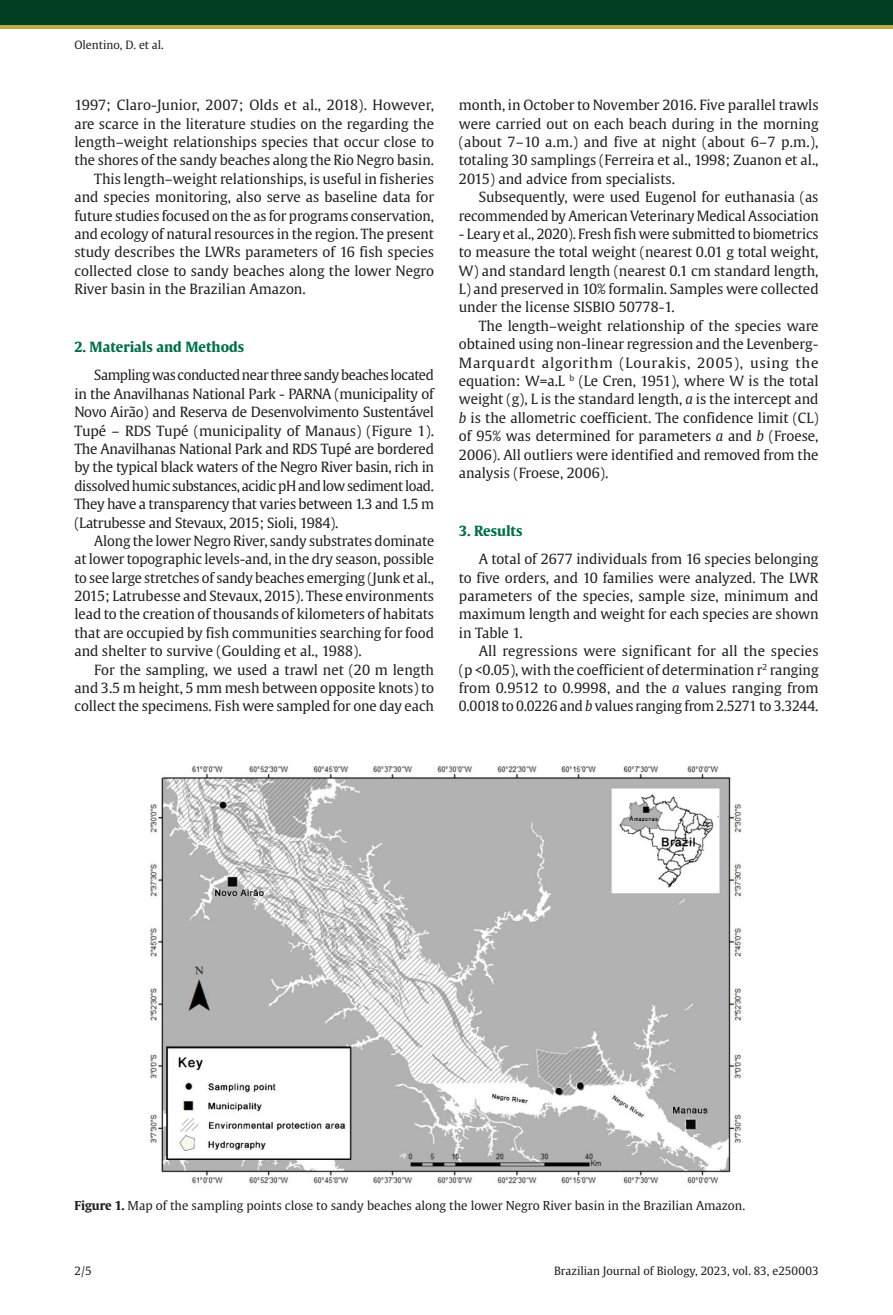
<style>
.page{position:relative;width:893px;height:1315px;background:#fff}
.page>*{position:absolute;margin:0;border:0;box-sizing:border-box;transform-origin:0 0}
.Paragraph{font:14px/18.4px "Gulliver";letter-spacing:-.005em;color:#231f20;text-align:justify}
.Heading1{font:700 14px "Gulliver";color:#016f45}
.FigureCaption{font:12.25px "Gulliver";color:#231f20}
.t1{font:11.38px "Gulliver";color:#231f20}
.s1{font-style:italic}
.s2{font-weight:700}
</style>
<div class="page">
<div style="left:0;top:12px;width:893px;height:17px;background:#beab3f"></div>
<div style="left:0;top:0;width:893px;height:25px;background:#003f22"></div>
<img style="left:149px;top:763px;width:594px;height:422px">
<p class="t1" style="left:74px;top:37px;width:91px">Olentino, D. et al.</p>
<p class="Paragraph" style="left:74px;top:96px;width:361px">1997; Claro-Junior, 2007; Olds et al., 2018). However, are scarce in the literature studies on the regarding the length–weight relationships species that occur close to the shores of the sandy beaches along the Rio Negro basin.</p>
<p class="Paragraph" style="left:74px;top:169px;width:361px;text-indent:20px">This length–weight relationships, is useful in fisheries and species monitoring, also serve as baseline data for future studies focused on the as for programs conservation, and ecology of natural resources in the region. The present study describes the LWRs parameters of 16 fish species collected close to sandy beaches along the lower Negro River basin in the Brazilian Amazon.</p>
<p class="Heading1" style="left:74px;top:338px;width:171px">2. Materials and Methods</p>
<p class="Paragraph" style="left:74px;top:366px;width:361px;text-indent:20px">Sampling was conducted near three sandy beaches located in the Anavilhanas National Park - PARNA (municipality of Novo Airão) and Reserva de Desenvolvimento Sustentável Tupé – RDS Tupé (municipality of Manaus) (Figure 1).<br>The Anavilhanas National Park and RDS Tupé are bordered by the typical black waters of the Negro River basin, rich in dissolved humic substances, acidic pH and low sediment load.<br>They have a transparency that varies between 1.3 and 1.5 m (Latrubesse and Stevaux, 2015; Sioli, 1984).</p>
<p class="Paragraph" style="left:74px;top:531px;width:361px;text-indent:20px">Along the lower Negro River, sandy substrates dominate at lower topographic levels-and, in the dry season, possible to see large stretches of sandy beaches emerging (Junk et al., 2015; Latrubesse and Stevaux, 2015). These environments lead to the creation of thousands of kilometers of habitats that are occupied by fish communities searching for food and shelter to survive (Goulding et al., 1988).</p>
<p class="Paragraph" style="left:74px;top:660px;width:361px;text-indent:20px">For the sampling, we used a trawl net (20 m length and 3.5 m height, 5 mm mesh between opposite knots) to collect the specimens. Fish were sampled for one day each</p>
<p class="Paragraph" style="left:459px;top:96px;width:361px">month, in October to November 2016. Five parallel trawls were carried out on each beach during in the morning (about 7–10 a.m.) and five at night (about 6–7 p.m.), totaling 30 samplings (Ferreira et al., 1998; Zuanon et al., 2015) and advice from specialists.</p>
<p class="Paragraph" style="left:459px;top:188px;width:361px;text-align:right">Subsequently, were used Eugenol for euthanasia (as recommended by American Veterinary Medical Association</p>
<p class="Paragraph" style="left:459px;top:225px;width:361px">- Leary et al., 2020). Fresh fish were submitted to biometrics to measure the total weight (nearest 0.01 g total weight, W) and standard length (nearest 0.1 cm standard length, L) and preserved in 10% formalin. Samples were collected under the license SISBIO 50778-1.</p>
<p class="Paragraph" style="left:459px;top:316px;width:361px;text-indent:20px">The length–weight relationship of the species ware obtained using non-linear regression and the Levenberg-Marquardt algorithm (Lourakis, 2005), using the equation: W=a.L <sup>b</sup> (Le Cren, 1951), where W is the total weight (g), L is the standard length, <span class="s1">a</span> is the intercept and <span class="s1">b</span> is the allometric coefficient. The confidence limit (CL) of 95% was determined for parameters <span class="s1">a</span> and <span class="s1">b</span> (Froese, 2006). All outliers were identified and removed from the analysis (Froese, 2006).</p>
<p class="Heading1" style="left:459px;top:522px;width:65px">3. Results</p>
<p class="Paragraph" style="left:459px;top:550px;width:361px;text-indent:20px">A total of 2677 individuals from 16 species belonging to five orders, and 10 families were analyzed. The LWR parameters of the species, sample size, minimum and maximum length and weight for each species are shown in Table 1.</p>
<p class="Paragraph" style="left:459px;top:642px;width:361px;text-indent:20px">All regressions were significant for all the species (p &lt;0.05), with the coefficient of determination r<sup>2</sup> ranging from 0.9512 to 0.9998, and the <span class="s1">a</span> values ranging from 0.0018 to 0.0226 and <span class="s1">b</span> values ranging from 2.5271 to 3.3244.</p>
<p class="FigureCaption" style="left:74px;top:1197px;width:672px"><span class="s2">Figure 1.</span> Map of the sampling points close to sandy beaches along the lower Negro River basin in the Brazilian Amazon.</p>
<p class="t1" style="left:74px;top:1264px;width:19px">2/5</p>
<p class="t1" style="left:554px;top:1264px;width:266px">Brazilian Journal of Biology, 2023, vol. 83, e250003</p>
</div>
